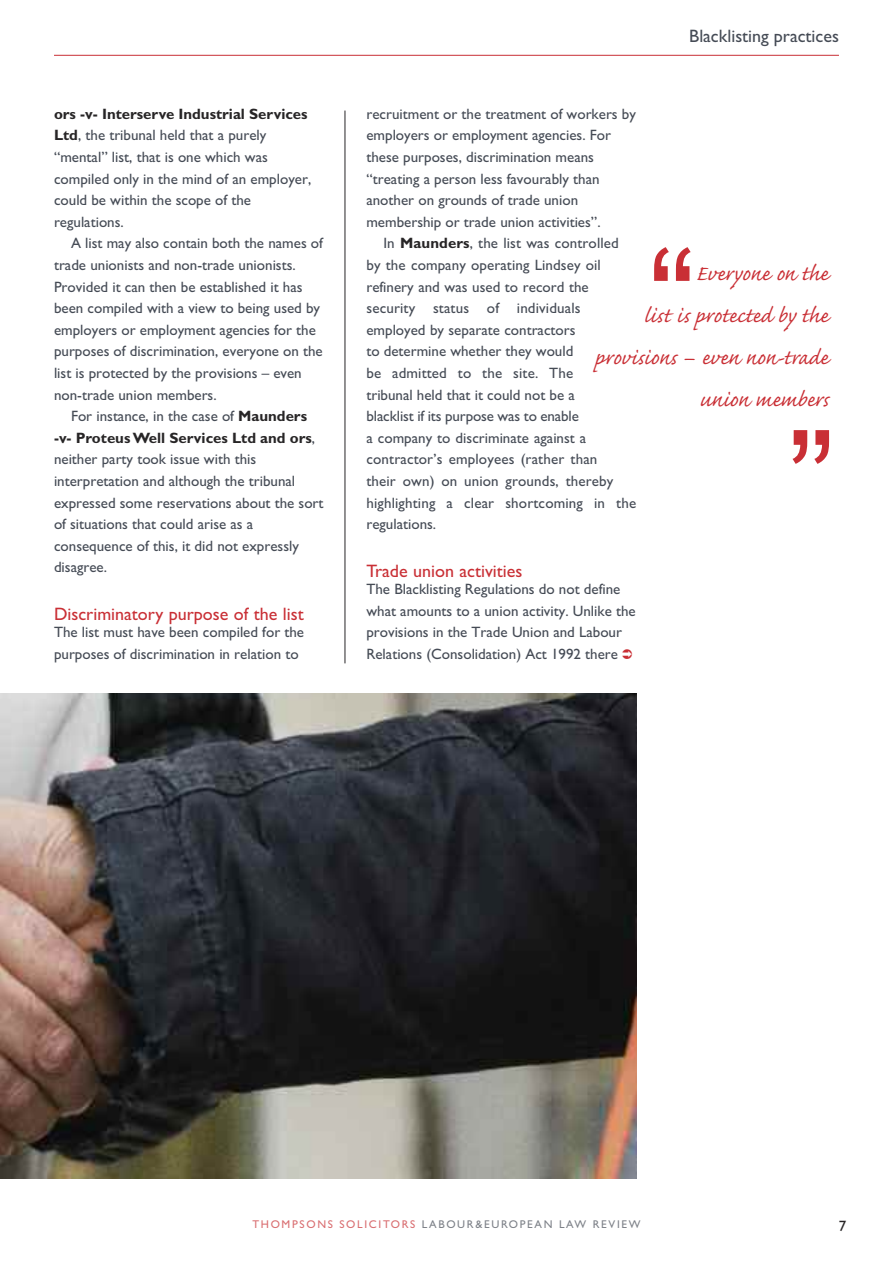
<style>
.page{position:relative;width:893px;height:1263px;background:#fff}
.page>*{position:absolute;margin:0;border:0;box-sizing:border-box;transform-origin:0 0}
.t1{font:144px "Arial";color:#c92f35}
.t2{font:27px/42px "Caflisch Script Pro";color:#c92f35;text-align:right}
.t3{font:18px "Gill Sans";color:#c92f35}
.t4{font:18px "Gill Sans";color:#454b55}
.t5{font:15px/21.6px "M Gill Sans";color:#454b55}
.t6{font:700 15px "Gill Sans";color:#272526}
.t7{font:15px "Gill Sans";color:#272526}
.t8{font:11.25px "Gill Sans";letter-spacing:.15em;color:#7d8188}
.s1{font-family:"Gill Sans";font-weight:700;color:#272526}
.s2{font-family:"M Gill Sans";font-weight:400;color:#454b55}
.s3{color:#d96e71}
</style>
<div class="page">
<hr style="left:54px;top:55px;width:785px;height:1px;background:#c92f35">
<hr style="left:345px;top:111px;width:1px;height:552px;background:#272526">
<img style="left:0;top:694px;width:636px;height:484px">
<p class="t6" style="left:54px;top:105px;width:255px">ors -v- Interserve Industrial Services</p>
<p class="t5" style="left:54px;top:126px;width:259px"><span class="s1">Ltd</span>, the tribunal held that a purely “mental” list, that is one which was compiled only in the mind of an employer, could be within the scope of the regulations.</p>
<p class="t5" style="left:54px;top:234px;width:270px;text-indent:17px">A list may also contain both the names of trade unionists and non-trade unionists.<br>Provided it can then be established it has been compiled with a view to being used by employers or employment agencies for the purposes of discrimination, everyone on the list is protected by the provisions – even non-trade union members.</p>
<p class="t5" style="left:71px;top:407px;width:238px">For instance, in the case of <span class="s1">Maunders</span></p>
<p class="t6" style="left:54px;top:429px;width:263px">-v- ProteusWell Services Ltd and ors<span class="s2">,</span></p>
<p class="t5" style="left:54px;top:450px;width:271px">neither party took issue with this interpretation and although the tribunal expressed some reservations about the sort of situations that could arise as a consequence of this, it did not expressly disagree.</p>
<p class="t3" style="left:54px;top:603px;width:251px">Discriminatory purpose of the list</p>
<p class="t5" style="left:54px;top:623px;width:252px">The list must have been compiled for the purposes of discrimination in relation to</p>
<p class="t4" style="left:689px;top:25px;width:151px">Blacklisting practices</p>
<p class="t5" style="left:366px;top:105px;width:271px">recruitment or the treatment of workers by employers or employment agencies. For these purposes, discrimination means “treating a person less favourably than another on grounds of trade union membership or trade union activities”.</p>
<p class="t5" style="left:366px;top:234px;width:271px;text-indent:17px">In <span class="s1">Maunders</span>, the list was controlled by the company operating Lindsey oil refinery and was used to record the security status of individuals employed by separate contractors<br>to determine whether they would<br>be admitted to the site. The<br>tribunal held that it could not be a<br>blacklist if its purpose was to enable<br>a company to discriminate against a contractor’s employees (rather than<br>their own) on union grounds, thereby highlighting a clear shortcoming in the regulations.</p>
<p class="t3" style="left:366px;top:560px;width:157px">Trade union activities</p>
<p class="t5" style="left:366px;top:580px;width:271px">The Blacklisting Regulations do not define what amounts to a union activity. Unlike the provisions in the Trade Union and Labour Relations (Consolidation) Act 1992 there</p>
<h1 class="t1" style="left:648px;top:218px;width:49px">“</h1>
<h2 class="t2" style="left:595px;top:250px;width:235px">Everyone on the<br>list is protected by the provisions – even non-trade union members</h2>
<h1 class="t1" style="left:788px;top:400px;width:49px">”</h1>
<p class="t8" style="left:252px;top:1217px;width:390px"><span class="s3">THOMPSONS SOLICITORS</span> LABOUR&amp;EUROPEAN LAW REVIEW</p>
<p class="t7" style="left:839px;top:1216px;width:9px">7</p>
</div>
